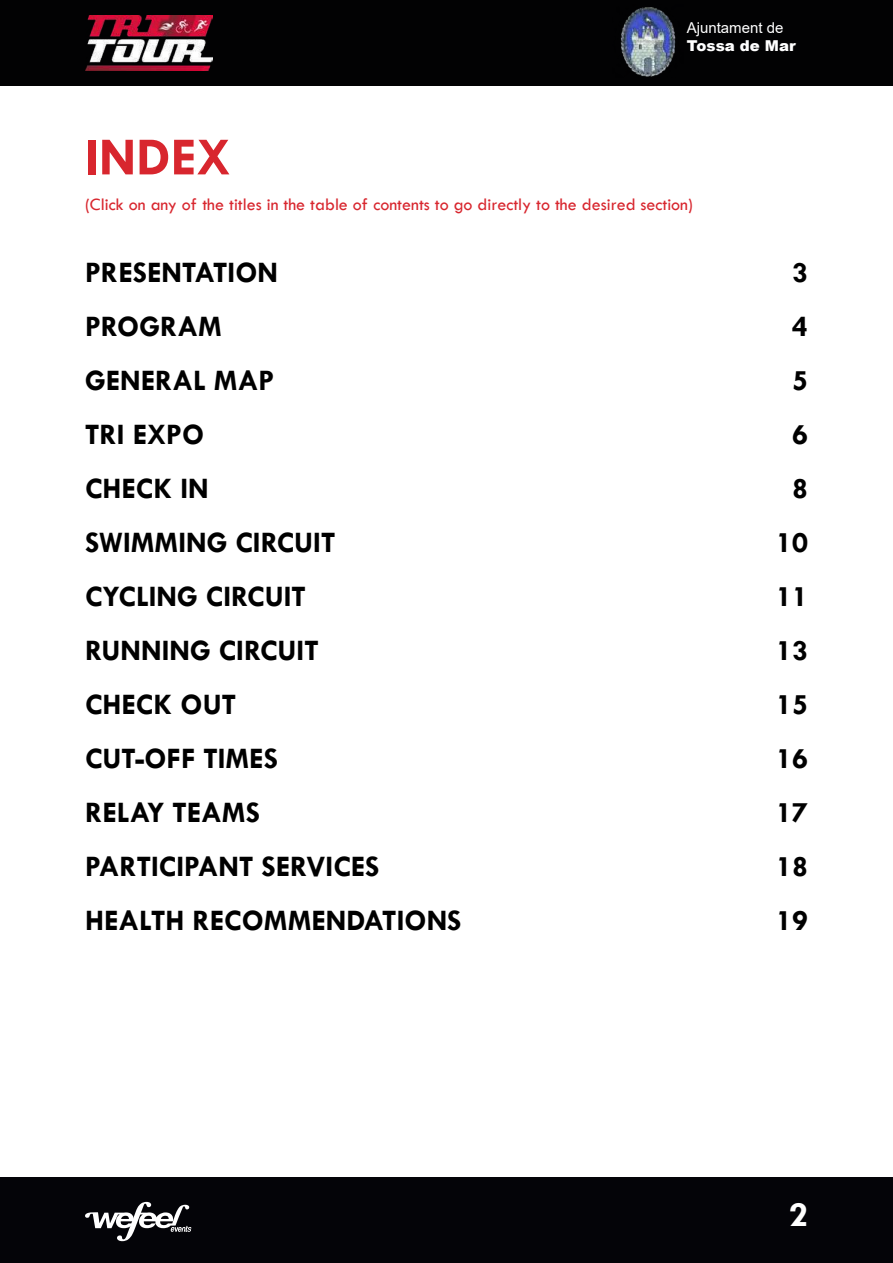
<style>
.page{position:relative;width:893px;height:1263px;background:#fff}
.page>*{position:absolute;margin:0;border:0;box-sizing:border-box;transform-origin:0 0}
.t1{font:700 54px "Tw Cen";color:#d8262e}
.t2{font:700 36px "Tw Cen";color:#fff}
.t3{font:700 30px "Tw Cen";color:#000}
.t4{font:18px "Tw Cen";color:#d8262e}
.t5{font:15px "Arial";color:#fff}
.t6{font:900 15px "Arial";color:#fff}
</style>
<div class="page">
<div style="left:0;top:0;width:893px;height:85px;background:#020203"></div>
<img style="left:85px;top:15px;width:128px;height:55px">
<div style="left:0;top:1178px;width:893px;height:85px;background:#040408"></div>
<svg style="left:85px;top:1202px;width:106px;height:39px"></svg>
<img style="left:620px;top:7px;width:56px;height:70px">
<p class="t5" style="left:687px;top:18px;width:98px">Ajuntament de</p>
<p class="t6" style="left:687px;top:35px;width:110px">Tossa de Mar</p>
<h1 class="t1" style="left:85px;top:125px;width:147px">INDEX</h1>
<p class="t4" style="left:85px;top:194px;width:609px">(Click on any of the titles in the table of contents to go directly to the desired section)</p>
<p class="t3" style="left:85px;top:255px;width:195px">PRESENTATION</p>
<p class="t3" style="left:792px;top:255px;width:17px">3</p>
<p class="t3" style="left:85px;top:309px;width:138px">PROGRAM</p>
<p class="t3" style="left:792px;top:309px;width:17px">4</p>
<p class="t3" style="left:85px;top:363px;width:191px">GENERAL MAP</p>
<p class="t3" style="left:792px;top:363px;width:17px">5</p>
<p class="t3" style="left:85px;top:417px;width:121px">TRI EXPO</p>
<p class="t3" style="left:792px;top:417px;width:17px">6</p>
<p class="t3" style="left:85px;top:471px;width:125px">CHECK IN</p>
<p class="t3" style="left:792px;top:471px;width:17px">8</p>
<p class="t3" style="left:85px;top:525px;width:252px">SWIMMING CIRCUIT</p>
<p class="t3" style="left:776px;top:525px;width:33px">10</p>
<p class="t3" style="left:85px;top:579px;width:222px">CYCLING CIRCUIT</p>
<p class="t3" style="left:776px;top:579px;width:33px">11</p>
<p class="t3" style="left:85px;top:633px;width:235px">RUNNING CIRCUIT</p>
<p class="t3" style="left:776px;top:633px;width:33px">13</p>
<p class="t3" style="left:85px;top:687px;width:153px">CHECK OUT</p>
<p class="t3" style="left:776px;top:687px;width:33px">15</p>
<p class="t3" style="left:85px;top:741px;width:194px">CUT-OFF TIMES</p>
<p class="t3" style="left:776px;top:741px;width:33px">16</p>
<p class="t3" style="left:85px;top:795px;width:176px">RELAY TEAMS</p>
<p class="t3" style="left:776px;top:795px;width:33px">17</p>
<p class="t3" style="left:85px;top:849px;width:296px">PARTICIPANT SERVICES</p>
<p class="t3" style="left:776px;top:849px;width:33px">18</p>
<p class="t3" style="left:85px;top:903px;width:378px">HEALTH RECOMMENDATIONS</p>
<p class="t3" style="left:776px;top:903px;width:33px">19</p>
<p class="t2" style="left:789px;top:1193px;width:21px">2</p>
</div>
